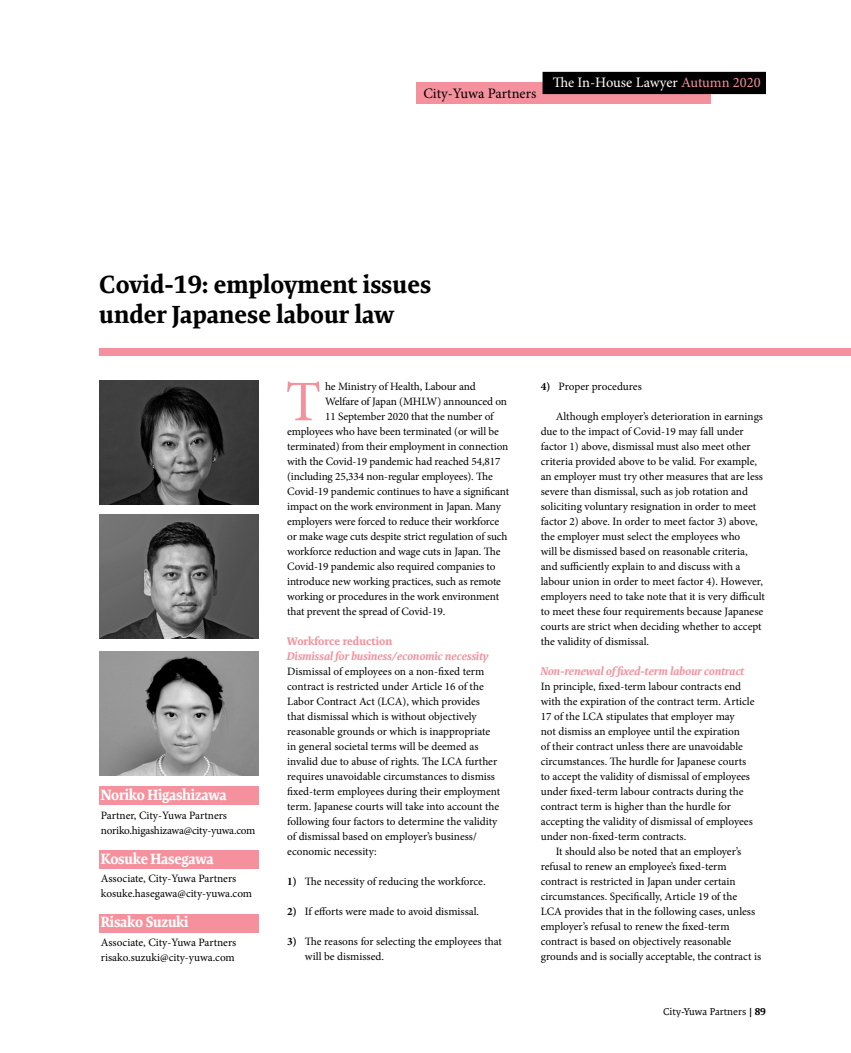
<style>
.page{position:relative;width:851px;height:1053px;background:#fff}
.page>*{position:absolute;margin:0;border:0;box-sizing:border-box;transform-origin:0 0}
.t1{font:57.38px "Minion Pro";color:#f5919d}
.t2{font:700 25px/30px "Expo Serif Pro";color:#000}
.t3{font:700 15px "Expo Serif Pro";letter-spacing:-.02em;color:#fff}
.t4{font:14.5px "Minion Pro";color:#fff}
.t5{font:14.5px "Minion Pro";letter-spacing:-.005em;color:#000}
.t6{font:11.25px/15px "Minion Pro";letter-spacing:-.005em;color:#000}
.t7{font:italic 700 11.25px "Expo Serif Pro";color:#f5919d}
.t8{font:700 11.25px "Expo Serif Pro";color:#f5919d}
.t9{font:10px "Expo Serif Pro";color:#000}
.s1{color:#f5919d}
.s2{font-weight:700}
</style>
<div class="page">
<div style="left:416px;top:83px;width:294px;height:21px;background:#f5919d"></div>
<div style="left:543px;top:72px;width:222px;height:21px;background:#000"></div>
<div style="left:542px;top:72px;width:223px;height:22px;border:1px solid #000"></div>
<div style="left:99px;top:786px;width:159px;height:19px;background:#f5919d"></div>
<div style="left:99px;top:850px;width:159px;height:18px;background:#f5919d"></div>
<div style="left:99px;top:913px;width:159px;height:19px;background:#f5919d"></div>
<img style="left:99px;top:514px;width:160px;height:124px">
<img style="left:99px;top:380px;width:160px;height:124px">
<img style="left:99px;top:651px;width:160px;height:124px">
<div style="left:99px;top:349px;width:751px;height:7px;background:#f5919e"></div>
<p class="t5" style="left:423px;top:84px;width:114px">City-Yuwa Partners</p>
<p class="t4" style="left:552px;top:73px;width:209px">The In-House Lawyer <span class="s1">Autumn 2020</span></p>
<h2 class="t2" style="left:99px;top:269px;width:333px">Covid-19: employment issues under Japanese labour law</h2>
<h3 class="t3" style="left:101px;top:785px;width:127px">Noriko Higashizawa</h3>
<p class="t6" style="left:101px;top:807px;width:156px">Partner, City-Yuwa Partners noriko.higashizawa@city-yuwa.com</p>
<h3 class="t3" style="left:101px;top:849px;width:114px">Kosuke Hasegawa</h3>
<p class="t6" style="left:101px;top:871px;width:153px">Associate, City-Yuwa Partners kosuke.hasegawa@city-yuwa.com</p>
<h3 class="t3" style="left:101px;top:912px;width:89px">Risako Suzuki</h3>
<p class="t6" style="left:101px;top:934px;width:137px">Associate, City-Yuwa Partners risako.suzuki@city-yuwa.com</p>
<h1 class="t1" style="left:285px;top:363px;width:37px">T</h1>
<p class="t6" style="left:325px;top:379px;width:152px">he Ministry of Health, Labour and</p>
<p class="t6" style="left:325px;top:394px;width:183px">Welfare of Japan (MHLW) announced on</p>
<p class="t6" style="left:325px;top:409px;width:170px">11 September 2020 that the number of</p>
<p class="t6" style="left:287px;top:424px;width:213px">employees who have been terminated (or will be</p>
<p class="t6" style="left:287px;top:439px;width:223px">terminated) from their employment in connection</p>
<p class="t6" style="left:287px;top:454px;width:215px">with the Covid-19 pandemic had reached 54,817</p>
<p class="t6" style="left:287px;top:469px;width:207px">(including 25,334 non-regular employees). The</p>
<p class="t6" style="left:287px;top:484px;width:223px">Covid-19 pandemic continues to have a significant</p>
<p class="t6" style="left:287px;top:499px;width:215px">impact on the work environment in Japan. Many</p>
<p class="t6" style="left:287px;top:514px;width:213px">employers were forced to reduce their workforce</p>
<p class="t6" style="left:287px;top:529px;width:222px">or make wage cuts despite strict regulation of such</p>
<p class="t6" style="left:287px;top:544px;width:215px">workforce reduction and wage cuts in Japan. The</p>
<p class="t6" style="left:287px;top:559px;width:210px">Covid-19 pandemic also required companies to</p>
<p class="t6" style="left:287px;top:574px;width:215px">introduce new working practices, such as remote</p>
<p class="t6" style="left:287px;top:589px;width:213px">working or procedures in the work environment</p>
<p class="t6" style="left:287px;top:604px;width:159px">that prevent the spread of Covid-19.</p>
<p class="t8" style="left:287px;top:634px;width:107px">Workforce reduction</p>
<p class="t7" style="left:287px;top:649px;width:203px">Dismissal for business/economic necessity</p>
<p class="t6" style="left:287px;top:664px;width:214px">Dismissal of employees on a non-fixed term contract is restricted under Article 16 of the Labor Contract Act (LCA), which provides that dismissal which is without objectively reasonable grounds or which is inappropriate in general societal terms will be deemed as invalid due to abuse of rights. The LCA further requires unavoidable circumstances to dismiss fixed-term employees during their employment term. Japanese courts will take into account the following four factors to determine the validity of dismissal based on employer’s business/ economic necessity:</p>
<p class="t6" style="left:287px;top:874px;width:200px"><span class="s2">1)</span> The necessity of reducing the workforce.</p>
<p class="t6" style="left:287px;top:904px;width:193px"><span class="s2">2)</span> If efforts were made to avoid dismissal.</p>
<p class="t6" style="left:305px;top:934px;width:198px;text-indent:-18px"><span class="s2">3)</span> The reasons for selecting the employees that will be dismissed.</p>
<p class="t6" style="left:540px;top:379px;width:103px"><span class="s2">4)</span> Proper procedures</p>
<p class="t6" style="left:540px;top:409px;width:226px;text-indent:15px">Although employer’s deterioration in earnings due to the impact of Covid-19 may fall under factor 1) above, dismissal must also meet other criteria provided above to be valid. For example, an employer must try other measures that are less severe than dismissal, such as job rotation and soliciting voluntary resignation in order to meet factor 2) above. In order to meet factor 3) above, the employer must select the employees who<br>will be dismissed based on reasonable criteria, and sufficiently explain to and discuss with a labour union in order to meet factor 4). However, employers need to take note that it is very difficult to meet these four requirements because Japanese courts are strict when deciding whether to accept the validity of dismissal.</p>
<p class="t7" style="left:540px;top:664px;width:205px">Non-renewal of fixed-term labour contract</p>
<p class="t6" style="left:540px;top:679px;width:215px">In principle, fixed-term labour contracts end with the expiration of the contract term. Article 17 of the LCA stipulates that employer may<br>not dismiss an employee until the expiration<br>of their contract unless there are unavoidable circumstances. The hurdle for Japanese courts to accept the validity of dismissal of employees under fixed-term labour contracts during the contract term is higher than the hurdle for accepting the validity of dismissal of employees under non-fixed-term contracts.</p>
<p class="t6" style="left:540px;top:844px;width:222px;text-indent:15px">It should also be noted that an employer’s refusal to renew an employee’s fixed-term contract is restricted in Japan under certain circumstances. Specifically, Article 19 of the<br>LCA provides that in the following cases, unless employer’s refusal to renew the fixed-term contract is based on objectively reasonable grounds and is socially acceptable, the contract is</p>
<p class="t9" style="left:663px;top:1005px;width:104px">City-Yuwa Partners <span class="s2">| 89</span></p>
</div>
